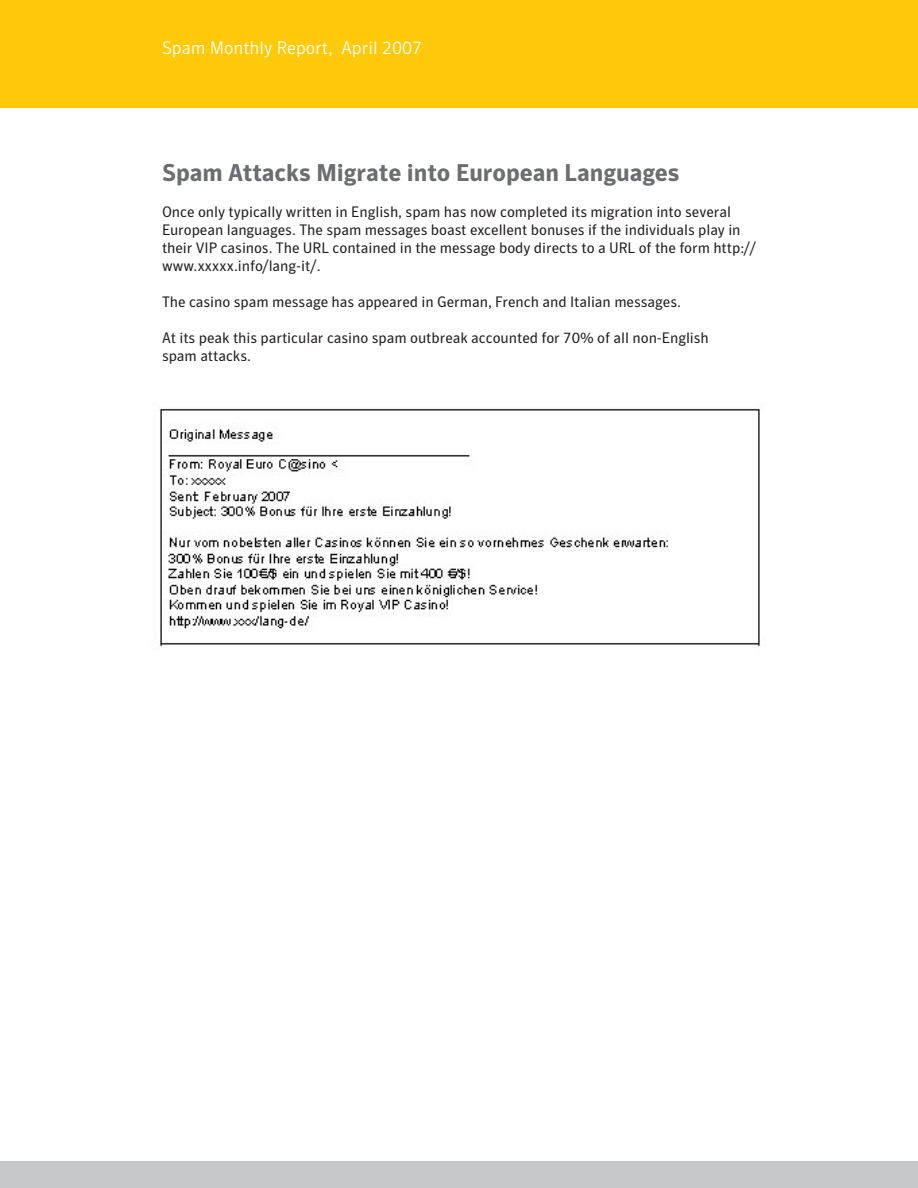
<style>
.page{position:relative;width:918px;height:1188px;background:#fff}
.page>*{position:absolute;margin:0;border:0;box-sizing:border-box;transform-origin:0 0}
.t1{font:700 24px "Symantec Sans";letter-spacing:-.005em;color:#6c6d70}
.t2{font:300 18px "Symantec Sans";color:#fff}
.t3{font:15px/18px "Symantec Sans";letter-spacing:-.005em;color:#231f20}
</style>
<div class="page">
<div style="left:0;top:0;width:918px;height:108px;background:#feca0a"></div>
<div style="left:0;top:1161px;width:918px;height:27px;background:#c7c8ca"></div>
<img style="left:158px;top:408px;width:602px;height:239px">
<p class="t2" style="left:162px;top:38px;width:262px">Spam Monthly Report, April 2007</p>
<p class="t1" style="left:162px;top:160px;width:519px">Spam Attacks Migrate into European Languages</p>
<p class="t3" style="left:162px;top:203px;width:595px">Once only typically written in English, spam has now completed its migration into several European languages. The spam messages boast excellent bonuses if the individuals play in their VIP casinos. The URL contained in the message body directs to a URL of the form http:// www.xxxxx.info/lang-it/.</p>
<p class="t3" style="left:162px;top:293px;width:521px">The casino spam message has appeared in German, French and Italian messages.</p>
<p class="t3" style="left:162px;top:329px;width:548px">At its peak this particular casino spam outbreak accounted for 70% of all non-English spam attacks.</p>
</div>
